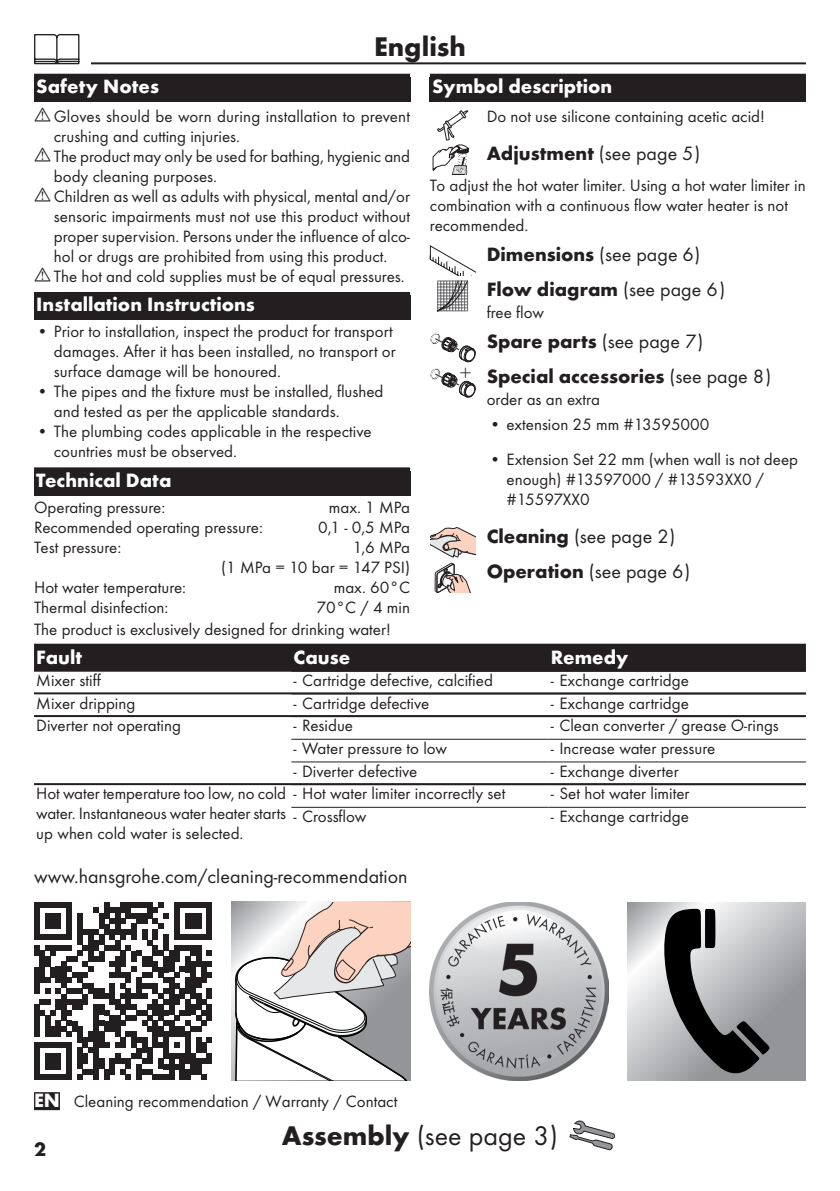
<style>
.page{position:relative;width:840px;height:1191px;background:#fff}
.page>*{position:absolute;margin:0;border:0;box-sizing:border-box;transform-origin:0 0}
.Ueberschrift_Grafik__folgeText_EN{font:28px "Futura TOT Boo";color:#231f20}
.Sprache_Rahmenwechsel_EN{font:700 28px "Futura TOT";color:#231f20}
.t1{font:300 21.2px "Futura TOT";color:#231f20}
.Ueberschrift_Grafik__folgeText_EN-2{font:700 20px/35.4px "Futura TOT";color:#231f20}
.Ueberschrift_Grafik__folgeText_EN-3{font:20px/35.4px "Futura TOT Boo";color:#231f20}
.Ueberschrift_EN{font:700 20px "Futura TOT";color:#fff}
.Ueberschrift_Grafik__folgeText_EN-4{font:700 20px "Futura TOT";color:#fff}
.Ueberschrift___EN{font:700 20px "Futura TOT";letter-spacing:.005em;color:#fff}
.Ueberschrift_Grafik__folgeText_EN-5{font:17px/20px "Futura TOT Boo";color:#231f20}
.Techn__Daten_EN{font:17px "Futura TOT Boo";color:#231f20}
.Normaltext_EN{font:17px "Futura TOT Boo";color:#231f20}
.QR-Code{font:17px "Futura TOT Boo";color:#231f20}
.Normaltext_Grafik_EN{font:17px "Futura TOT Boo";color:#231f20}
.s1{font-family:"Futura TOT Boo";font-weight:400}
.s2{font-family:"Futura TOT";font-weight:700}
.s3{font-family:"Futura TOT";font-weight:700;font-size:20px;color:#fff}
</style>
<div class="page">
<div style="left:34px;top:643px;width:771px;height:26px;background:#231f20"></div>
<hr style="left:34px;top:669px;width:771px;height:2px;background:#231f20">
<hr style="left:34px;top:692px;width:771px;height:2px;background:#231f20">
<hr style="left:34px;top:715px;width:771px;height:2px;background:#231f20">
<hr style="left:291px;top:738px;width:257px;height:1px;background:#231f20">
<hr style="left:548px;top:738px;width:257px;height:1px;background:#231f20">
<hr style="left:291px;top:761px;width:257px;height:1px;background:#231f20">
<hr style="left:548px;top:761px;width:257px;height:1px;background:#231f20">
<hr style="left:34px;top:783px;width:771px;height:2px;background:#231f20">
<hr style="left:291px;top:807px;width:257px;height:1px;background:#231f20">
<hr style="left:548px;top:807px;width:257px;height:1px;background:#231f20">
<hr style="left:34px;top:62px;width:771px;height:2px;background:#231f20">
<div style="left:23px;top:34px;width:68px;height:34px;background:#fff"></div>
<svg style="left:34px;top:34px;width:45px;height:30px"></svg>
<div style="left:34px;top:74px;width:376px;height:28px;background:#231f20"></div>
<div style="left:34px;top:292px;width:376px;height:28px;background:#231f20"></div>
<div style="left:34px;top:467px;width:376px;height:28px;background:#231f20"></div>
<div style="left:429px;top:74px;width:376px;height:28px;background:#231f20"></div>
<svg style="left:432px;top:110px;width:36px;height:65px"></svg>
<svg style="left:429px;top:245px;width:46px;height:66px"></svg>
<svg style="left:430px;top:332px;width:45px;height:66px"></svg>
<svg style="left:430px;top:527px;width:45px;height:30px"></svg>
<svg style="left:434px;top:563px;width:36px;height:30px"></svg>
<svg style="left:569px;top:1120px;width:45px;height:30px"></svg>
<div style="left:34px;top:1092px;width:26px;height:18px;background:#231f20"></div>
<div style="left:34px;top:902px;width:5px;height:16px;background:#231f20"></div>
<div style="left:34px;top:918px;width:5px;height:21px;background:#231f20"></div>
<div style="left:34px;top:945px;width:5px;height:11px;background:#231f20"></div>
<div style="left:34px;top:966px;width:5px;height:27px;background:#231f20"></div>
<div style="left:34px;top:1004px;width:5px;height:16px;background:#231f20"></div>
<div style="left:34px;top:1020px;width:5px;height:17px;background:#231f20"></div>
<div style="left:34px;top:1042px;width:5px;height:27px;background:#231f20"></div>
<div style="left:34px;top:1069px;width:5px;height:11px;background:#231f20"></div>
<svg style="left:39px;top:902px;width:173px;height:178px"></svg>
<div style="left:207px;top:1053px;width:5px;height:10px;background:#231f20"></div>
<svg style="left:234px;top:902px;width:176px;height:178px"></svg>
<img style="left:627px;top:902px;width:178px;height:178px">
<svg style="left:664px;top:908px;width:105px;height:165px;background:#7a7b7d"></svg>
<img style="left:429px;top:902px;width:178px;height:178px">
<p class="Sprache_Rahmenwechsel_EN" style="left:374px;top:29px;width:93px">English</p>
<p class="Ueberschrift___EN" style="left:36px;top:74px;width:124px">Safety Notes</p>
<p class="Ueberschrift_Grafik__folgeText_EN-5" style="left:54px;top:106px;width:357px">Gloves should be worn during installation to prevent crushing and cutting injuries.</p>
<p class="Ueberschrift_Grafik__folgeText_EN-5" style="left:54px;top:146px;width:357px">The product may only be used for bathing, hygienic and body cleaning purposes.</p>
<p class="Ueberschrift_Grafik__folgeText_EN-5" style="left:54px;top:186px;width:357px;text-align:justify">Children as well as adults with physical, mental and/or sensoric impairments must not use this product without proper supervision. Persons under the influence of alco&shy;hol or drugs are prohibited from using this product.</p>
<p class="Ueberschrift_Grafik__folgeText_EN-5" style="left:54px;top:266px;width:352px">The hot and cold supplies must be of equal pressures.</p>
<p class="Ueberschrift_EN" style="left:36px;top:292px;width:220px">Installation Instructions</p>
<p class="Ueberschrift_Grafik__folgeText_EN-5" style="left:54px;top:321px;width:343px;text-indent:-17px">• Prior to installation, inspect the product for transport damages. After it has been installed, no transport or surface damage will be honoured.</p>
<p class="Ueberschrift_Grafik__folgeText_EN-5" style="left:54px;top:381px;width:331px;text-indent:-17px">• The pipes and the fixture must be installed, flushed and tested as per the applicable standards.</p>
<p class="Ueberschrift_Grafik__folgeText_EN-5" style="left:54px;top:421px;width:319px;text-indent:-17px">• The plumbing codes applicable in the respective countries must be observed.</p>
<p class="Ueberschrift_EN" style="left:36px;top:468px;width:136px">Technical Data</p>
<p class="Techn__Daten_EN" style="left:34px;top:497px;width:133px">Operating pressure:</p>
<p class="Techn__Daten_EN" style="left:329px;top:497px;width:83px">max. 1 MPa</p>
<p class="Techn__Daten_EN" style="left:34px;top:517px;width:230px">Recommended operating pressure:</p>
<p class="Techn__Daten_EN" style="left:318px;top:517px;width:93px">0,1 - 0,5 MPa</p>
<p class="Techn__Daten_EN" style="left:34px;top:537px;width:89px">Test pressure:</p>
<p class="Techn__Daten_EN" style="left:352px;top:537px;width:59px">1,6 MPa</p>
<p class="Techn__Daten_EN" style="left:221px;top:557px;width:190px">(1 MPa = 10 bar = 147 PSI)</p>
<p class="Techn__Daten_EN" style="left:34px;top:577px;width:153px">Hot water temperature:</p>
<p class="Techn__Daten_EN" style="left:333px;top:577px;width:78px">max. 60°C</p>
<p class="Techn__Daten_EN" style="left:34px;top:597px;width:136px">Thermal disinfection:</p>
<p class="Techn__Daten_EN" style="left:316px;top:597px;width:95px">70°C / 4 min</p>
<p class="Normaltext_EN" style="left:34px;top:619px;width:358px">The product is exclusively designed for drinking water!</p>
<p class="Ueberschrift_EN" style="left:432px;top:74px;width:181px">Symbol description</p>
<p class="Normaltext_Grafik_EN" style="left:486px;top:106px;width:279px">Do not use silicone containing acetic acid!</p>
<p class="Ueberschrift_Grafik__folgeText_EN-2" style="left:486px;top:135px;width:215px">Adjustment <span class="s1">(see page 5)</span></p>
<p class="Ueberschrift_Grafik__folgeText_EN-5" style="left:429px;top:175px;width:377px">To adjust the hot water limiter. Using a hot water limiter in combination with a continuous flow water heater is not recommended.</p>
<p class="Ueberschrift_Grafik__folgeText_EN-2" style="left:486px;top:236px;width:240px">Dimensions <span class="s1">(see page 6)<br></span>Flow diagram <span class="s1">(see page 6)</span></p>
<p class="Ueberschrift_Grafik__folgeText_EN-5" style="left:486px;top:302px;width:59px">free flow</p>
<p class="Ueberschrift_Grafik__folgeText_EN-2" style="left:486px;top:323px;width:286px">Spare parts <span class="s1">(see page 7)<br></span>Special accessories <span class="s1">(see page 8)</span></p>
<p class="Ueberschrift_Grafik__folgeText_EN-5" style="left:486px;top:389px;width:115px">order as an extra</p>
<p class="Ueberschrift_Grafik__folgeText_EN-5" style="left:489px;top:414px;width:221px">• extension 25 mm #13595000</p>
<p class="Ueberschrift_Grafik__folgeText_EN-5" style="left:506px;top:449px;width:293px;text-indent:-17px">• Extension Set 22 mm (when wall is not deep enough) #13597000 / #13593XX0 / #15597XX0</p>
<p class="Ueberschrift_Grafik__folgeText_EN-3" style="left:486px;top:518px;width:205px"><span class="s2">Cleaning</span> (see page 2)<br><span class="s2">Operation</span> (see page 6)</p>
<p class="t1" style="left:459px;top:361px;width:13px">+</p>
<p class="Ueberschrift_Grafik__folgeText_EN-4" style="left:36px;top:645px;width:47px">Fault</p>
<p class="Ueberschrift_Grafik__folgeText_EN-4" style="left:293px;top:645px;width:58px">Cause</p>
<p class="Ueberschrift_Grafik__folgeText_EN-4" style="left:550px;top:645px;width:79px">Remedy</p>
<p class="Ueberschrift_Grafik__folgeText_EN-5" style="left:36px;top:670px;width:66px">Mixer stiff</p>
<p class="Ueberschrift_Grafik__folgeText_EN-5" style="left:293px;top:670px;width:201px">- Cartridge defective, calcified</p>
<p class="Ueberschrift_Grafik__folgeText_EN-5" style="left:550px;top:670px;width:139px">- Exchange cartridge</p>
<p class="Ueberschrift_Grafik__folgeText_EN-5" style="left:36px;top:693px;width:100px">Mixer dripping</p>
<p class="Ueberschrift_Grafik__folgeText_EN-5" style="left:293px;top:693px;width:137px">- Cartridge defective</p>
<p class="Ueberschrift_Grafik__folgeText_EN-5" style="left:550px;top:693px;width:139px">- Exchange cartridge</p>
<p class="Ueberschrift_Grafik__folgeText_EN-5" style="left:36px;top:715px;width:146px">Diverter not operating</p>
<p class="Ueberschrift_Grafik__folgeText_EN-5" style="left:293px;top:715px;width:61px">- Residue</p>
<p class="Ueberschrift_Grafik__folgeText_EN-5" style="left:550px;top:715px;width:229px">- Clean converter / grease O-rings</p>
<p class="Ueberschrift_Grafik__folgeText_EN-5" style="left:293px;top:738px;width:155px">- Water pressure to low</p>
<p class="Ueberschrift_Grafik__folgeText_EN-5" style="left:550px;top:738px;width:166px">- Increase water pressure</p>
<p class="Ueberschrift_Grafik__folgeText_EN-5" style="left:293px;top:761px;width:125px">- Diverter defective</p>
<p class="Ueberschrift_Grafik__folgeText_EN-5" style="left:550px;top:761px;width:129px">- Exchange diverter</p>
<p class="Ueberschrift_Grafik__folgeText_EN-5" style="left:36px;top:783px;width:470px">Hot water temperature too low, no cold - Hot water limiter incorrectly set water. Instantaneous water heater starts<br>up when cold water is selected.</p>
<p class="Ueberschrift_Grafik__folgeText_EN-5" style="left:550px;top:783px;width:140px">- Set hot water limiter</p>
<p class="Ueberschrift_Grafik__folgeText_EN-5" style="left:293px;top:806px;width:74px">- Crossflow</p>
<p class="Ueberschrift_Grafik__folgeText_EN-5" style="left:550px;top:806px;width:139px">- Exchange cartridge</p>
<p class="Ueberschrift_Grafik__folgeText_EN-3" style="left:34px;top:858px;width:375px">www.hansgrohe.com/cleaning-recommendation</p>
<p class="QR-Code" style="left:34px;top:1091px;width:364px"><span class="s3">EN</span> Cleaning recommendation / Warranty / Contact</p>
<p class="Ueberschrift_Grafik__folgeText_EN-2" style="left:34px;top:1131px;width:13px">2</p>
<p class="Ueberschrift_Grafik__folgeText_EN" style="left:281px;top:1119px;width:278px"><span class="s2">Assembly</span> (see page 3)</p>
</div>
